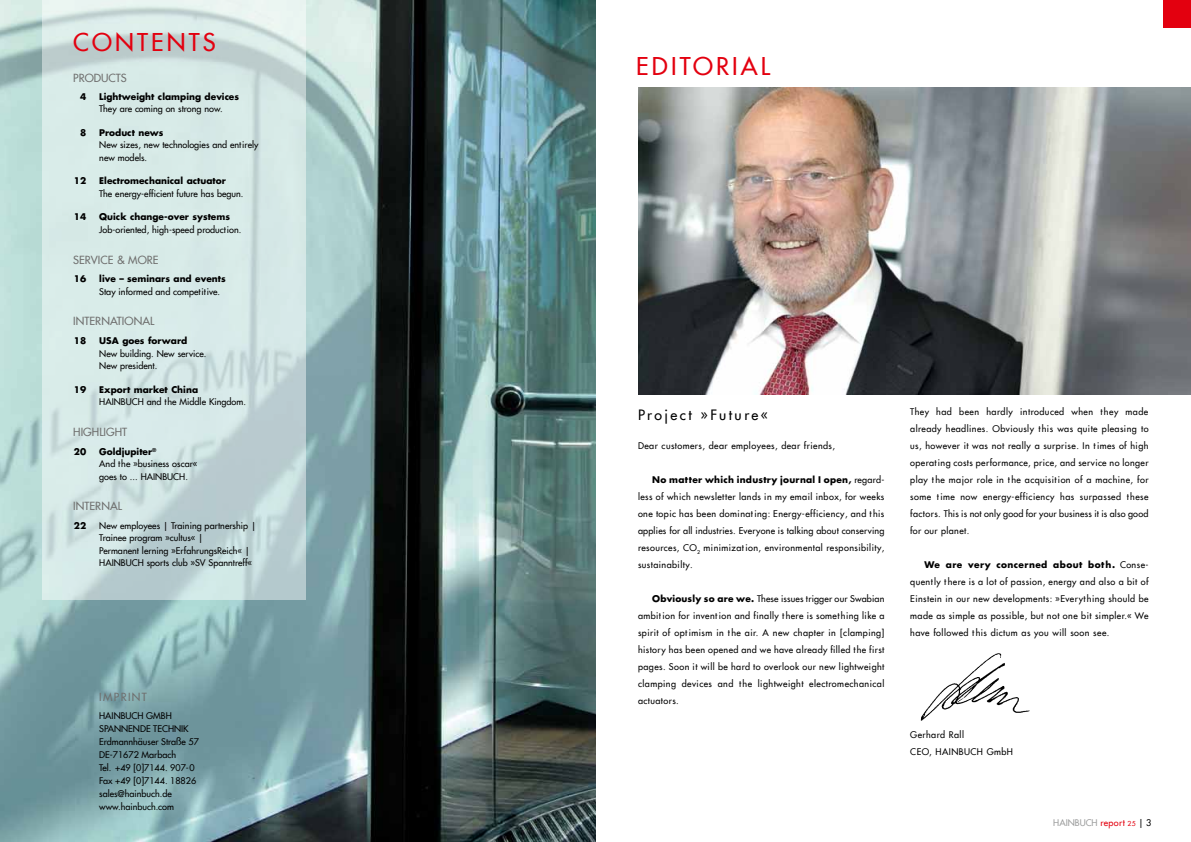
<style>
.page{position:relative;width:1191px;height:842px;background:#fff}
.page>*{position:absolute;margin:0;border:0;box-sizing:border-box;transform-origin:0 0}
.t1{font:500 24px "Futura Com";letter-spacing:.13em;color:#e3000f}
.t2{font:500 14px "Futura Com";letter-spacing:.18em;color:#000}
.t3{font:500 11px "Futura Com";letter-spacing:.005em;color:#6f6f6e}
.t4{font:500 9px/17px "Futura Com";letter-spacing:.005em;color:#000}
.t5{font:700 9px "Futura Com";letter-spacing:.005em;color:#000}
.t6{font:500 9px/17px "Futura Com";letter-spacing:.05em;color:#000}
.t7{font:500 9px "Futura Com";color:#9c9d9d}
.s1{font-weight:700}
.s2{color:#e3000f}
.s3{font-size:6.7px;color:#e3000f}
.s4{color:#000}
</style>
<div class="page">
<div style="left:1162px;top:0;width:29px;height:28px;background:#e3000f"></div>
<img style="left:638px;top:88px;width:553px;height:306px">
<img style="left:0;top:0;width:595px;height:842px">
<svg style="left:43px;top:0;width:262px;height:600px;background:#d0e3e2"></svg>
<img style="left:920px;top:653px;width:110px;height:68px">
<h1 class="t1" style="left:73px;top:25px;width:38px">Contents</h1>
<p class="t3" style="left:73px;top:69px;width:55px">PRODUCTS</p>
<p class="t5" style="left:80px;top:90px;width:8px">4</p>
<p class="t5" style="left:99px;top:90px;width:141px">Lightweight clamping devices</p>
<p class="t4" style="left:99px;top:100px;width:125px">They are coming on strong now.</p>
<p class="t5" style="left:80px;top:125px;width:8px">8</p>
<p class="t5" style="left:99px;top:125px;width:66px">Product news</p>
<p class="t4" style="left:99px;top:138px;width:161px;line-height:12.5px">New sizes, new technologies and entirely new models.</p>
<p class="t5" style="left:74px;top:174px;width:14px">12</p>
<p class="t5" style="left:99px;top:174px;width:128px">Electromechanical actuator</p>
<p class="t4" style="left:99px;top:184px;width:146px">The energy-efficient future has begun.</p>
<p class="t5" style="left:74px;top:210px;width:14px">14</p>
<p class="t5" style="left:99px;top:210px;width:132px">Quick change-over systems</p>
<p class="t4" style="left:99px;top:221px;width:144px">Job-oriented, high-speed production.</p>
<p class="t3" style="left:73px;top:251px;width:31px">service</p>
<p class="t3" style="left:117px;top:251px;width:29px">&amp; more</p>
<p class="t5" style="left:74px;top:272px;width:14px">16</p>
<p class="t5" style="left:99px;top:272px;width:128px">live – seminars and events</p>
<p class="t4" style="left:99px;top:282px;width:122px">Stay informed and competitive.</p>
<p class="t3" style="left:73px;top:313px;width:83px">INTERNATIONAL</p>
<p class="t5" style="left:74px;top:334px;width:14px">18</p>
<p class="t5" style="left:99px;top:334px;width:89px">USA goes forward</p>
<p class="t4" style="left:99px;top:347px;width:109px;line-height:12.5px">New building. New service.<br>New president.</p>
<p class="t5" style="left:74px;top:382px;width:14px">19</p>
<p class="t5" style="left:99px;top:382px;width:100px">Export market China</p>
<p class="t4" style="left:99px;top:393px;width:148px">HAINBUCH and the Middle Kingdom.</p>
<p class="t3" style="left:73px;top:424px;width:15px">Highlight</p>
<p class="t5" style="left:74px;top:444px;width:14px">20</p>
<p class="t4" style="left:99px;top:445px;width:100px;line-height:12.5px"><span class="s1">Goldjupiter</span><sup>®<br></sup>And the »business oscar« goes to ... HAINBUCH.</p>
<p class="t3" style="left:73px;top:498px;width:50px">INTERNAL</p>
<p class="t5" style="left:74px;top:519px;width:14px">22</p>
<p class="t4" style="left:99px;top:519px;width:158px;line-height:12.5px">New employees | Training partnership | Trainee program »cultus« |<br>Permanent lerning »ErfahrungsReich« | HAINBUCH sports club »SV Spanntreff«</p>
<p class="t3" style="left:99px;top:689px;width:23px">Imprint</p>
<p class="t4" style="left:99px;top:708px;width:101px;line-height:13px">HAINBUCH GMBH<br>SPANNENDE TECHNIK<br>Erdmannhäuser Straße 57<br>DE-71672 Marbach<br>Tel. +49 [0]7144. 907-0<br>Fax +49 [0]7144. 18826 sales@hainbuch.de www.hainbuch.com</p>
<h1 class="t1" style="left:636px;top:48px;width:135px">EDITORIAL</h1>
<h2 class="t2" style="left:638px;top:404px;width:132px">Project »Future«</h2>
<p class="t6" style="left:638px;top:437px;width:198px">Dear customers, dear employees, dear friends,</p>
<p class="t4" style="left:638px;top:471px;width:248px;text-align:justify;text-indent:14px"><span class="s1">No matter which industry journal I open,</span> regard&shy;less of which newsletter lands in my email inbox, for weeks one topic has been dominating: Energy-efficiency, and this applies for all industries. Everyone is talking about conserving resources, CO<sub>2</sub> minimization, environmental responsibility, sustainabilty.</p>
<p class="t4" style="left:638px;top:590px;width:248px;text-align:justify;text-indent:14px"><span class="s1">Obviously so are we.</span> These issues trigger our Swabian ambition for invention and finally there is something like a spirit of optimism in the air. A new chapter in [clamping] history has been opened and we have already filled the first pages. Soon it will be hard to overlook our new lightweight clamping devices and the lightweight electromechanical actuators.</p>
<p class="t4" style="left:910px;top:403px;width:240px;text-align:justify">They had been hardly introduced when they made already headlines. Obviously this was quite pleasing to us, however it was not really a surprise. In times of high operating costs performance, price, and service no longer play the major role in the acquisition of a machine, for some time now energy-efficiency has surpassed these factors. This is not only good for your business it is also good for our planet.</p>
<p class="t4" style="left:910px;top:556px;width:240px;text-align:justify;text-indent:14px"><span class="s1">We are very concerned about both.</span> Conse&shy;quently there is a lot of passion, energy and also a bit of Einstein in our new developments: »Everything should be made as simple as possible, but not one bit simpler.« We have followed this dictum as you will soon see.</p>
<p class="t6" style="left:910px;top:726px;width:104px">Gerhard Rall<br>CEO, HAINBUCH GmbH</p>
<p class="t7" style="left:1053px;top:816px;width:100px">HAINBUCH <span class="s2">report</span> <span class="s3">25</span> <span class="s4">| 3</span></p>
</div>
